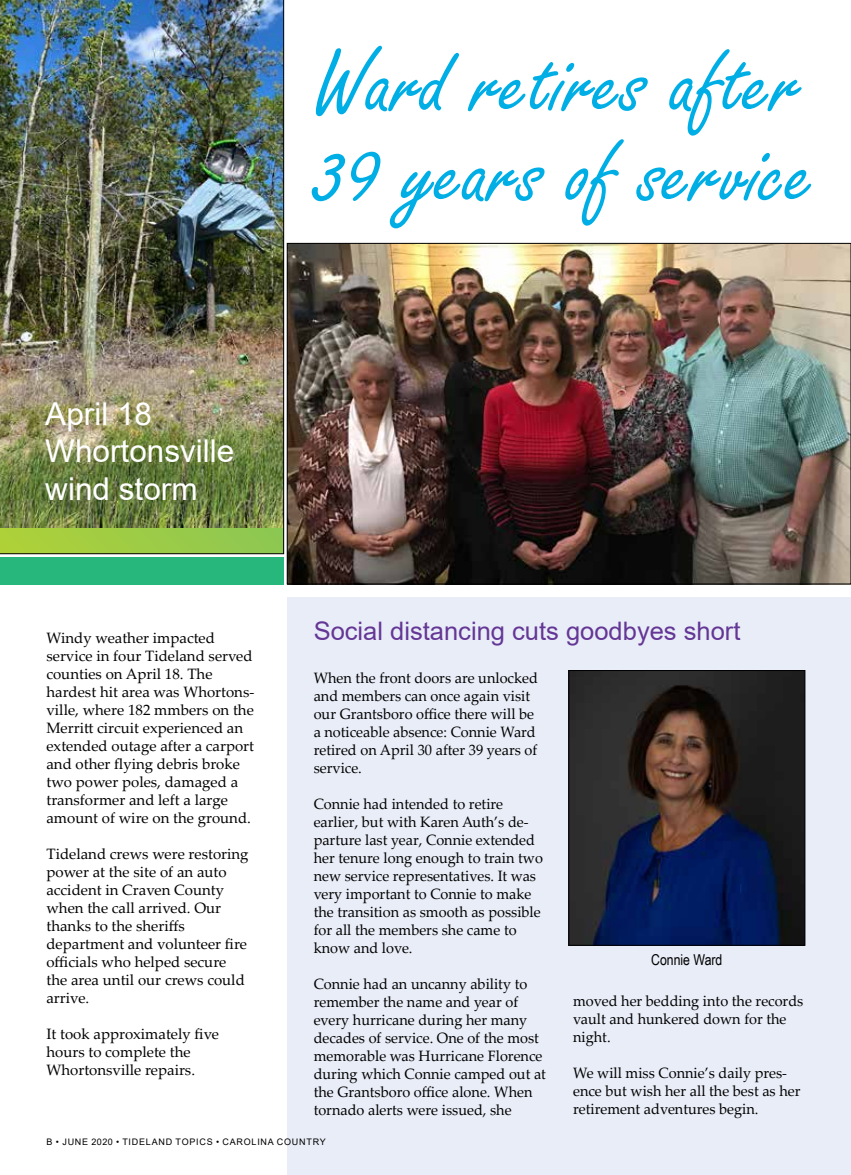
<style>
.page{position:relative;width:851px;height:1175px;background:#fff}
.page>*{position:absolute;margin:0;border:0;box-sizing:border-box;transform-origin:0 0}
.t1{font:97.5px/90px "Freestyle Script";color:#00aee6}
.t2{font:31.5px/37.5px "Arial";color:#fff}
.t3{font:25.5px "Arial";color:#643695}
.t4{font:15px/18px "Palatino Linotype";color:#000}
.t5{font:15px "Arial Narrow";color:#000}
.t6{font:9px "Arial";letter-spacing:.085em;color:#000}
</style>
<div class="page">
<div style="left:287px;top:597px;width:563px;height:577px;background:#e9edf7"></div>
<img style="left:0;top:0;width:284px;height:554px">
<div style="left:0;top:557px;width:284px;height:27px;background:#27b67c"></div>
<img style="left:289px;top:245px;width:559px;height:337px">
<img style="left:570px;top:672px;width:233px;height:271px">
<div style="left:568px;top:670px;width:237px;height:275px;border:1px solid #000"></div>
<h1 class="t1" style="left:314px;top:42px;width:503px">Ward retires after<br>39 years of service</h1>
<h2 class="t2" style="left:45px;top:394px;width:191px">April 18<br>Whortonsville wind storm</h2>
<p class="t4" style="left:46px;top:628px;width:209px">Windy weather impacted service in four Tideland served counties on April 18. The hardest hit area was Whortons&shy;ville, where 182 mmbers on the<br>Merritt circuit experienced an extended outage after a carport and other flying debris broke two power poles, damaged a transformer and left a large amount of wire on the ground.</p>
<p class="t4" style="left:46px;top:844px;width:204px">Tideland crews were restoring power at the site of an auto accident in Craven County when the call arrived. Our thanks to the sheriffs department and volunteer fire officials who helped secure the area until our crews could arrive.</p>
<p class="t4" style="left:46px;top:1024px;width:174px">It took approximately five hours to complete the<br>Whortonsville repairs.</p>
<h3 class="t3" style="left:314px;top:613px;width:428px">Social distancing cuts goodbyes short</h3>
<p class="t4" style="left:314px;top:668px;width:226px">When the front doors are unlocked and members can once again visit our Grantsboro office there will be a noticeable absence: Connie Ward retired on April 30 after 39 years of service.</p>
<p class="t4" style="left:314px;top:794px;width:231px">Connie had intended to retire earlier, but with Karen Auth’s de&shy;parture last year, Connie extended her tenure long enough to train two new service representatives. It was very important to Connie to make the transition as smooth as possible for all the members she came to know and love.</p>
<p class="t4" style="left:314px;top:974px;width:234px">Connie had an uncanny ability to remember the name and year of every hurricane during her many decades of service. One of the most memorable was Hurricane Florence during which Connie camped out at the Grantsboro office alone. When tornado alerts were issued, she</p>
<p class="t5" style="left:651px;top:948px;width:73px">Connie Ward</p>
<p class="t4" style="left:573px;top:991px;width:232px">moved her bedding into the records vault and hunkered down for the night.</p>
<p class="t4" style="left:573px;top:1063px;width:229px">We will miss Connie’s daily pres&shy;ence but wish her all the best as her retirement adventures begin.</p>
<p class="t6" style="left:47px;top:1135px;width:281px">B • JUNE 2020 • TIDELAND TOPICS • CAROLINA COUNTRY</p>
</div>
